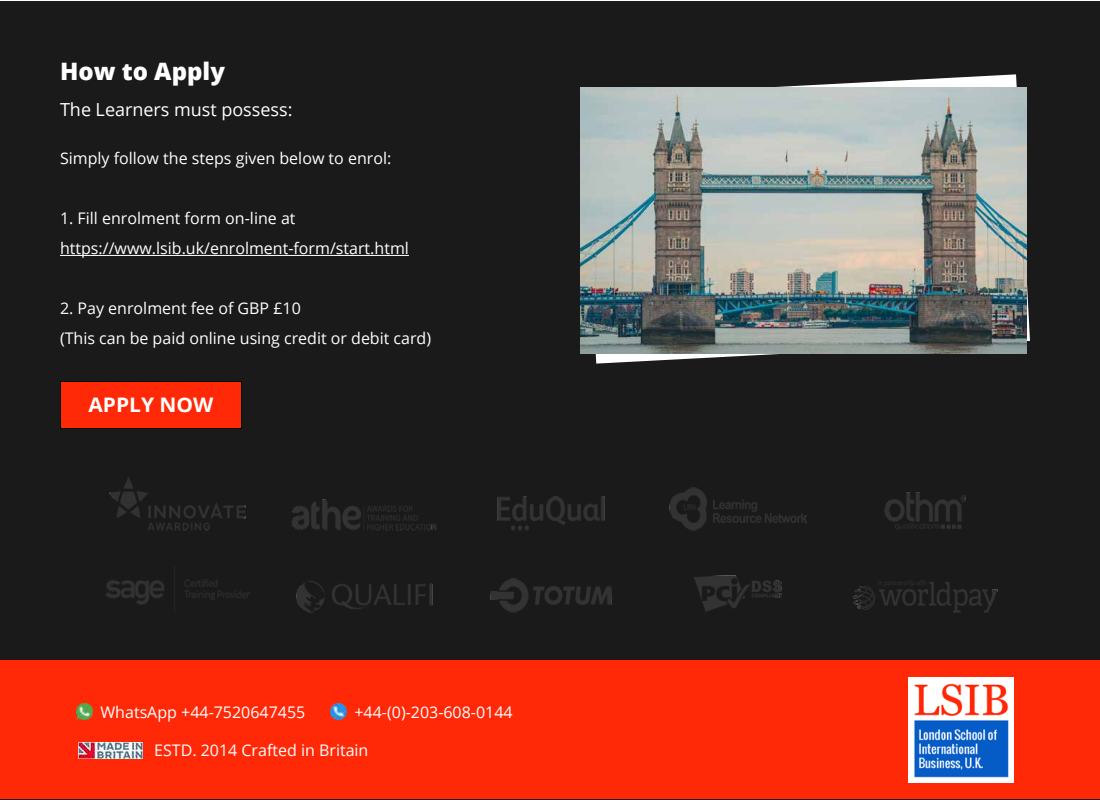
<style>
.page{position:relative;width:1100px;height:800px;background:#fff}
.page>*{position:absolute;margin:0;border:0;box-sizing:border-box;transform-origin:0 0}
.t1{font:800 24px "Open Sans";color:#fff}
.t2{font:700 20px "Open Sans";color:#fff;scale:1.04 1}
.t3{font:18px "Open Sans";color:#fff}
.t4{font:16px/30px "Open Sans";color:#fff}
</style>
<div class="page">
<div style="left:0;top:1px;width:1100px;height:799px;background:#1a1a1a"></div>
<hr style="left:60px;top:255px;width:349px;height:1px;background:#fff">
<div style="left:60px;top:382px;width:182px;height:46px;background:#ff2807"></div>
<div style="left:60px;top:381px;width:182px;height:48px;border:1px solid #000"></div>
<div style="left:0;top:660px;width:1100px;height:140px;background:#ff2807"></div>
<img style="left:908px;top:677px;width:106px;height:106px">
<img style="left:77px;top:704px;width:16px;height:16px">
<img style="left:331px;top:704px;width:16px;height:16px">
<img style="left:105px;top:477px;width:893px;height:136px">
<img style="left:78px;top:742px;width:65px;height:17px">
<svg style="left:582px;top:74px;width:448px;height:290px"></svg>
<img style="left:581px;top:87px;width:445px;height:266px">
<h1 class="t1" style="left:60px;top:53px;width:167px">How to Apply</h1>
<p class="t3" style="left:60px;top:97px;width:234px">The Learners must possess:</p>
<p class="t4" style="left:60px;top:143px;width:333px">Simply follow the steps given below to enrol:</p>
<p class="t4" style="left:60px;top:203px;width:350px">1. Fill enrolment form on-line at https://www.lsib.uk/enrolment-form/start.html</p>
<p class="t4" style="left:60px;top:293px;width:373px">2. Pay enrolment fee of GBP £10<br>(This can be paid online using credit or debit card)</p>
<p class="t2" style="left:88px;top:390px;width:122px">Apply Now</p>
<p class="t4" style="left:101px;top:696px;width:206px">WhatsApp +44-7520647455</p>
<p class="t4" style="left:355px;top:696px;width:160px">+44-(0)-203-608-0144</p>
<p class="t4" style="left:154px;top:735px;width:216px">ESTD. 2014 Crafted in Britain</p>
</div>
